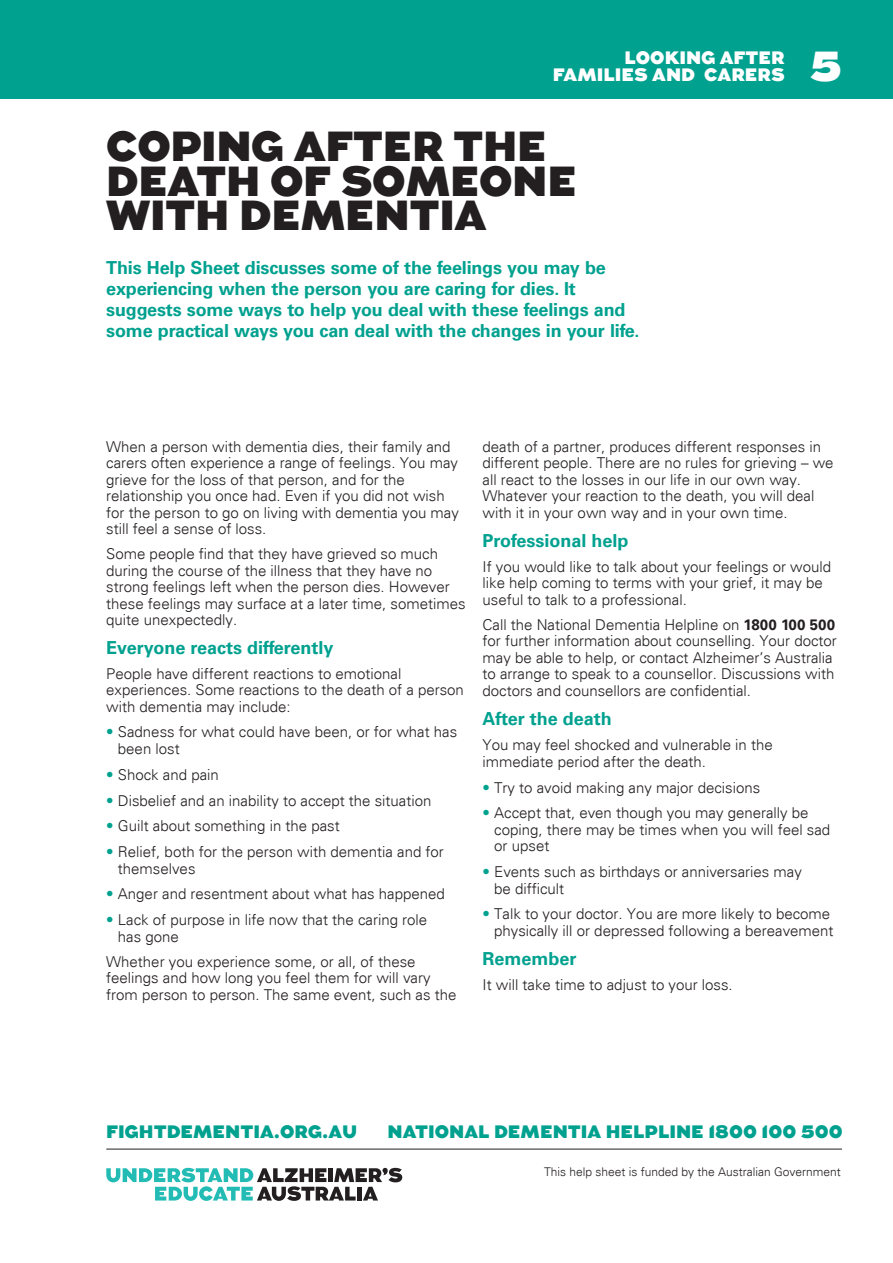
<style>
.page{position:relative;width:893px;height:1263px;background:#fff}
.page>*{position:absolute;margin:0;border:0;box-sizing:border-box;transform-origin:0 0}
.Heading_Large{font:900 42px/34.5px "Augustus";letter-spacing:-.01em;color:#231f20}
.Heading_Large-2{font:900 42px "Augustus";color:#fff}
.Explanation_Text{font:700 18px/21px "Univers LT Std";letter-spacing:-.01em;color:#00a18f}
.Subheading_Intro_Sma{font:700 18px "Univers LT Std";color:#00a18f}
.FactSheet_Subtitle{font:900 18px "Augustus";color:#00a18f}
.FactSheet_Subtitle-2{font:900 18px "Augustus";color:#fff}
.minor_headin{font:300 15px/16.5px "Univers";color:#231f20}
.Body_Copy{font:300 12px "Univers";color:#231f20}
.s1{color:#00a18f}
.s2{font-family:"Univers LT Std";font-weight:700}
</style>
<div class="page">
<div style="left:0;top:0;width:893px;height:99px;background:#00a18f"></div>
<hr style="left:106px;top:1149px;width:736px;height:1px;background:#231f20">
<svg style="left:106px;top:1168px;width:296px;height:33px"></svg>
<p class="FactSheet_Subtitle-2" style="left:625px;top:47px;width:162px">LOOKING AFTER</p>
<p class="FactSheet_Subtitle-2" style="left:553px;top:64px;width:234px">FAMILIES AND CARERS</p>
<p class="Heading_Large" style="left:106px;top:130px;width:472px">COPING AFTER THE<br>DEATH OF SOMEONE<br>WITH DEMENTIA</p>
<p class="Explanation_Text" style="left:106px;top:257px;width:535px">This Help Sheet discusses some of the feelings you may be experiencing when the person you are caring for dies. It suggests some ways to help you deal with these feelings and some practical ways you can deal with the changes in your life.</p>
<p class="Heading_Large-2" style="left:809px;top:41px;width:34px">5</p>
<p class="minor_headin" style="left:106px;top:438px;width:354px">When a person with dementia dies, their family and carers often experience a range of feelings. You may grieve for the loss of that person, and for the relationship you once had. Even if you did not wish for the person to go on living with dementia you may still feel a sense of loss.</p>
<p class="minor_headin" style="left:106px;top:546px;width:361px">Some people find that they have grieved so much during the course of the illness that they have no strong feelings left when the person dies. However these feelings may surface at a later time, sometimes quite unexpectedly.</p>
<p class="Subheading_Intro_Sma" style="left:106px;top:637px;width:229px">Everyone reacts differently</p>
<p class="minor_headin" style="left:106px;top:665px;width:359px">People have different reactions to emotional experiences. Some reactions to the death of a person with dementia may include:</p>
<p class="minor_headin" style="left:118px;top:724px;width:341px;text-indent:-12px"><span class="s1">•</span> Sadness for what could have been, or for what has been lost</p>
<p class="minor_headin" style="left:106px;top:766px;width:114px"><span class="s1">•</span> Shock and pain</p>
<p class="minor_headin" style="left:106px;top:792px;width:327px"><span class="s1">•</span> Disbelief and an inability to accept the situation</p>
<p class="minor_headin" style="left:106px;top:818px;width:235px"><span class="s1">•</span> Guilt about something in the past</p>
<p class="minor_headin" style="left:118px;top:843px;width:327px;text-indent:-12px"><span class="s1">•</span> Relief, both for the person with dementia and for themselves</p>
<p class="minor_headin" style="left:106px;top:886px;width:340px"><span class="s1">•</span> Anger and resentment about what has happened</p>
<p class="minor_headin" style="left:118px;top:911px;width:311px;text-indent:-12px"><span class="s1">•</span> Lack of purpose in life now that the caring role has gone</p>
<p class="minor_headin" style="left:106px;top:953px;width:352px">Whether you experience some, or all, of these feelings and how long you feel them for will vary from person to person. The same event, such as the</p>
<p class="minor_headin" style="left:483px;top:438px;width:352px">death of a partner, produces different responses in different people. There are no rules for grieving – we all react to the losses in our life in our own way.<br>Whatever your reaction to the death, you will deal with it in your own way and in your own time.</p>
<p class="Subheading_Intro_Sma" style="left:483px;top:530px;width:147px">Professional help</p>
<p class="minor_headin" style="left:483px;top:558px;width:350px">If you would like to talk about your feelings or would like help coming to terms with your grief, it may be useful to talk to a professional.</p>
<p class="minor_headin" style="left:483px;top:616px;width:356px">Call the National Dementia Helpline on <span class="s2">1800 100 500 </span>for further information about counselling. Your doctor may be able to help, or contact Alzheimer’s Australia to arrange to speak to a counsellor. Discussions with doctors and counsellors are confidential.</p>
<p class="Subheading_Intro_Sma" style="left:483px;top:708px;width:131px">After the death</p>
<p class="minor_headin" style="left:483px;top:737px;width:292px">You may feel shocked and vulnerable in the immediate period after the death.</p>
<p class="minor_headin" style="left:483px;top:779px;width:279px"><span class="s1">•</span> Try to avoid making any major decisions</p>
<p class="minor_headin" style="left:494px;top:805px;width:337px;text-indent:-12px"><span class="s1">•</span> Accept that, even though you may generally be coping, there may be times when you will feel sad or upset</p>
<p class="minor_headin" style="left:494px;top:863px;width:309px;text-indent:-12px"><span class="s1">•</span> Events such as birthdays or anniversaries may be difficult</p>
<p class="minor_headin" style="left:483px;top:906px;width:352px;text-align:right"><span class="s1">•</span> Talk to your doctor. You are more likely to become physically ill or depressed following a bereavement</p>
<p class="Subheading_Intro_Sma" style="left:483px;top:948px;width:96px">Remember</p>
<p class="minor_headin" style="left:483px;top:976px;width:252px">It will take time to adjust to your loss.</p>
<p class="FactSheet_Subtitle" style="left:106px;top:1121px;width:252px">FIGHTDEMENTIA.ORG.AU</p>
<p class="FactSheet_Subtitle" style="left:387px;top:1121px;width:457px">NATIONAL DEMENTIA HELPLINE 1800 100 500</p>
<p class="Body_Copy" style="left:544px;top:1164px;width:298px">This help sheet is funded by the Australian Government</p>
</div>
